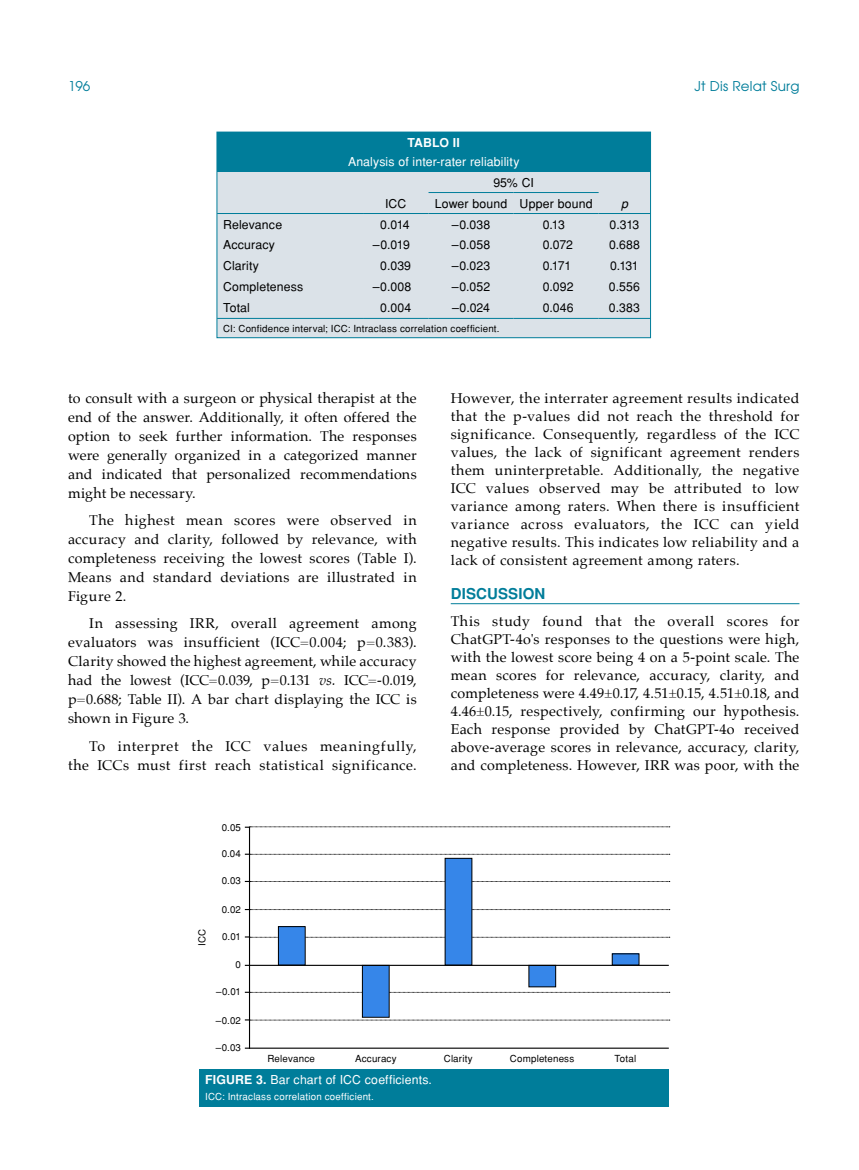
<style>
.page{position:relative;width:859px;height:1170px;background:#fff}
.page>*{position:absolute;margin:0;border:0;box-sizing:border-box;transform-origin:0 0}
.t1{font:700 15px "Helvetica Tr";letter-spacing:.01em;color:#007d9a}
.t2{font:14.25px/18px "Palatino";letter-spacing:.03em;color:#000;text-align:justify}
.t3{font:13.5px "Avant Garde Tr";letter-spacing:.015em;color:#007d9a}
.t4{font:12.3px "Helvetica Normal Tr";letter-spacing:.01em;color:#000}
.t5{font:12.3px "Helvetica Normal Tr";letter-spacing:.01em;color:#fff}
.t6{font:700 12.3px "Helvetica Tr";letter-spacing:.015em;color:#fff}
.t7{font:italic 12.3px "Helvetica Tr";color:#000}
.t8{font:9.75px "Helvetica Normal Tr";letter-spacing:.02em;color:#000}
.t9{font:9.75px "Helvetica Normal Tr";letter-spacing:.02em;color:#fff}
.s1{font-style:italic}
.s2{font-family:"Helvetica Tr";font-weight:700}
</style>
<div class="page">
<hr style="left:451px;top:603px;width:348px;height:1px;background:#007d9a">
<div style="left:217px;top:132px;width:433px;height:206px;background:#dbe2e8"></div>
<div style="left:217px;top:132px;width:433px;height:39px;background:#007d9a"></div>
<hr style="left:217px;top:318px;width:146px;height:1px;background:#007d9a">
<hr style="left:363px;top:318px;width:65px;height:1px;background:#007d9a">
<hr style="left:428px;top:318px;width:86px;height:1px;background:#007d9a">
<hr style="left:514px;top:318px;width:85px;height:1px;background:#007d9a">
<hr style="left:599px;top:318px;width:51px;height:1px;background:#007d9a">
<hr style="left:217px;top:213px;width:146px;height:1px;background:#007d9a">
<hr style="left:363px;top:213px;width:65px;height:1px;background:#007d9a">
<hr style="left:428px;top:213px;width:86px;height:1px;background:#007d9a">
<hr style="left:514px;top:213px;width:85px;height:1px;background:#007d9a">
<hr style="left:599px;top:213px;width:51px;height:1px;background:#007d9a">
<hr style="left:428px;top:192px;width:86px;height:1px;background:#007d9a">
<hr style="left:514px;top:192px;width:85px;height:1px;background:#007d9a">
<div style="left:217px;top:132px;width:434px;height:206px;border:1px solid #007d9a"></div>
<hr style="left:249px;top:1047px;width:420px;height:1px;background:#000">
<div style="left:278px;top:926px;width:27px;height:39px;background:#3686e9"></div>
<div style="left:278px;top:926px;width:27px;height:39px;border:1px solid #000"></div>
<div style="left:445px;top:858px;width:27px;height:107px;background:#3686e9"></div>
<div style="left:612px;top:953px;width:27px;height:12px;background:#3686e9"></div>
<div style="left:362px;top:965px;width:27px;height:52px;background:#3686e9"></div>
<div style="left:362px;top:965px;width:27px;height:52px;border:1px solid #000"></div>
<div style="left:529px;top:965px;width:27px;height:21px;background:#3686e9"></div>
<div style="left:529px;top:965px;width:27px;height:21px;border:1px solid #000"></div>
<svg style="left:245px;top:826px;width:425px;height:1px"></svg>
<svg style="left:245px;top:853px;width:425px;height:2px"></svg>
<svg style="left:245px;top:880px;width:425px;height:2px"></svg>
<svg style="left:245px;top:908px;width:425px;height:2px"></svg>
<svg style="left:245px;top:936px;width:425px;height:1px"></svg>
<svg style="left:245px;top:991px;width:425px;height:1px"></svg>
<svg style="left:245px;top:1019px;width:425px;height:1px"></svg>
<div style="left:199px;top:1068px;width:470px;height:38px;background:#007d9a"></div>
<hr style="left:249px;top:826px;width:1px;height:222px;background:#000">
<hr style="left:249px;top:964px;width:420px;height:1px;background:#000">
<p class="t3" style="left:68px;top:77px;width:24px">196</p>
<p class="t3" style="left:694px;top:77px;width:106px">Jt Dis Relat Surg</p>
<p class="t6" style="left:407px;top:135px;width:54px">Tablo II</p>
<p class="t5" style="left:348px;top:154px;width:173px">Analysis of inter-rater reliability</p>
<p class="t4" style="left:493px;top:175px;width:42px">95% CI</p>
<p class="t4" style="left:385px;top:196px;width:23px">ICC</p>
<p class="t4" style="left:435px;top:196px;width:159px">Lower bound Upper bound</p>
<p class="t7" style="left:621px;top:196px;width:8px">p</p>
<p class="t4" style="left:223px;top:217px;width:61px">Relevance</p>
<p class="t4" style="left:380px;top:217px;width:31px">0.014</p>
<p class="t4" style="left:452px;top:217px;width:40px">–0.038</p>
<p class="t4" style="left:543px;top:217px;width:24px">0.13</p>
<p class="t4" style="left:610px;top:217px;width:31px">0.313</p>
<p class="t4" style="left:223px;top:238px;width:53px">Accuracy</p>
<p class="t4" style="left:373px;top:238px;width:39px">–0.019</p>
<p class="t4" style="left:452px;top:238px;width:40px">–0.058</p>
<p class="t4" style="left:543px;top:238px;width:32px">0.072</p>
<p class="t4" style="left:609px;top:238px;width:32px">0.688</p>
<p class="t4" style="left:223px;top:259px;width:37px">Clarity</p>
<p class="t4" style="left:380px;top:259px;width:32px">0.039</p>
<p class="t4" style="left:452px;top:259px;width:40px">–0.023</p>
<p class="t4" style="left:543px;top:259px;width:30px">0.171</p>
<p class="t4" style="left:610px;top:259px;width:30px">0.131</p>
<p class="t4" style="left:223px;top:280px;width:82px">Completeness</p>
<p class="t4" style="left:373px;top:280px;width:40px">–0.008</p>
<p class="t4" style="left:452px;top:280px;width:40px">–0.052</p>
<p class="t4" style="left:543px;top:280px;width:32px">0.092</p>
<p class="t4" style="left:609px;top:280px;width:33px">0.556</p>
<p class="t4" style="left:223px;top:301px;width:28px">Total</p>
<p class="t4" style="left:380px;top:301px;width:32px">0.004</p>
<p class="t4" style="left:452px;top:301px;width:39px">–0.024</p>
<p class="t4" style="left:543px;top:301px;width:32px">0.046</p>
<p class="t4" style="left:609px;top:301px;width:33px">0.383</p>
<p class="t8" style="left:223px;top:322px;width:278px">CI: Confidence interval; ICC: Intraclass correlation coefficient.</p>
<p class="t2" style="left:68px;top:389px;width:350px;line-height:18.9px">to consult with a surgeon or physical therapist at the end of the answer. Additionally, it often offered the option to seek further information. The responses were generally organized in a categorized manner and indicated that personalized recommendations might be necessary.</p>
<p class="t2" style="left:68px;top:511px;width:350px;line-height:18.9px;text-indent:21px">The highest mean scores were observed in accuracy and clarity, followed by relevance, with completeness receiving the lowest scores (Table I).<br>Means and standard deviations are illustrated in Figure 2.</p>
<p class="t2" style="left:68px;top:614px;width:350px;line-height:18.9px;text-indent:21px">In assessing IRR, overall agreement among evaluators was insufficient (ICC=0.004; p=0.383).<br>Clarity showed the highest agreement, while accuracy had the lowest (ICC=0.039, p=0.131 <span class="s1">vs.</span> ICC=-0.019, p=0.688; Table II). A bar chart displaying the ICC is shown in Figure 3.</p>
<p class="t2" style="left:68px;top:736px;width:350px;line-height:18.9px;text-align:right">To interpret the ICC values meaningfully, the ICCs must first reach statistical significance.</p>
<p class="t8" style="left:222px;top:821px;width:21px">0.05</p>
<p class="t8" style="left:222px;top:848px;width:21px">0.04</p>
<p class="t8" style="left:222px;top:875px;width:21px">0.03</p>
<p class="t8" style="left:196px;top:946px;width:19px;rotate:-90deg">ICC</p>
<p class="t8" style="left:222px;top:903px;width:21px">0.02</p>
<p class="t8" style="left:222px;top:930px;width:20px">0.01</p>
<p class="t8" style="left:236px;top:958px;width:7px">0</p>
<p class="t8" style="left:216px;top:985px;width:26px">–0.01</p>
<p class="t8" style="left:216px;top:1014px;width:27px">–0.02</p>
<p class="t8" style="left:216px;top:1041px;width:27px">–0.03</p>
<p class="t2" style="left:451px;top:389px;width:350px">However, the interrater agreement results indicated that the p-values did not reach the threshold for significance. Consequently, regardless of the ICC values, the lack of significant agreement renders them uninterpretable. Additionally, the negative ICC values observed may be attributed to low variance among raters. When there is insufficient variance across evaluators, the ICC can yield negative results. This indicates low reliability and a lack of consistent agreement among raters.</p>
<p class="t1" style="left:451px;top:584px;width:96px">DISCUSSION</p>
<p class="t2" style="left:451px;top:611px;width:350px">This study found that the overall scores for ChatGPT-4o's responses to the questions were high, with the lowest score being 4 on a 5-point scale. The mean scores for relevance, accuracy, clarity, and completeness were 4.49±0.17, 4.51±0.15, 4.51±0.18, and 4.46±0.15, respectively, confirming our hypothesis.<br>Each response provided by ChatGPT-4o received above-average scores in relevance, accuracy, clarity, and completeness. However, IRR was poor, with the</p>
<p class="t8" style="left:267px;top:1052px;width:49px">Relevance</p>
<p class="t8" style="left:355px;top:1052px;width:43px">Accuracy</p>
<p class="t8" style="left:444px;top:1052px;width:30px">Clarity</p>
<p class="t8" style="left:510px;top:1052px;width:66px">Completeness</p>
<p class="t8" style="left:615px;top:1052px;width:23px">Total</p>
<p class="t5" style="left:205px;top:1072px;width:228px"><span class="s2">FIGURE 3.</span> Bar chart of ICC coefficients.</p>
<p class="t9" style="left:205px;top:1090px;width:170px">ICC: Intraclass correlation coefficient.</p>
</div>
